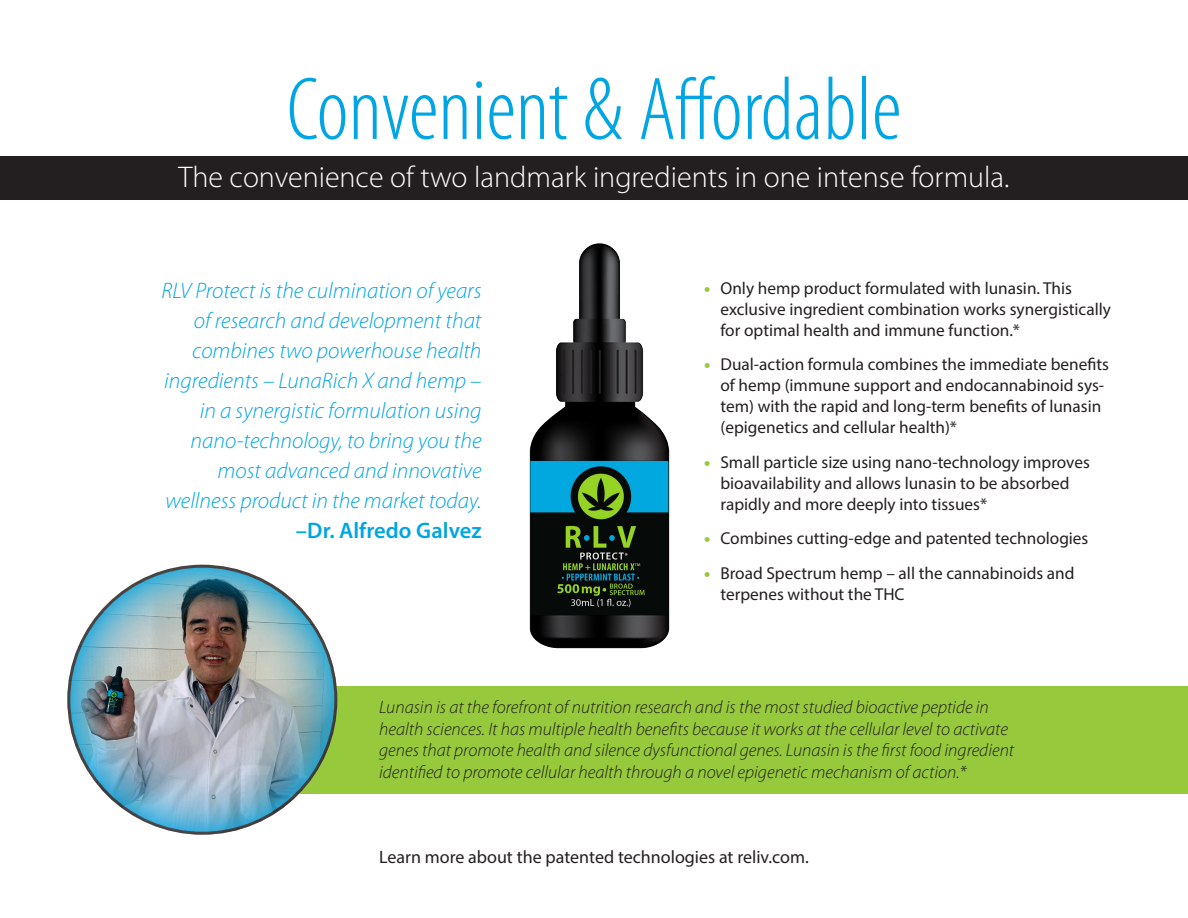
<style>
.page{position:relative;width:1188px;height:918px;background:#fff}
.page>*{position:absolute;margin:0;border:0;box-sizing:border-box;transform-origin:0 0}
.t1{font:300 condensed 90px "Myriad Pro";color:#00a5e3}
.t2{font:300 30px "Myriad Pro";color:#fff}
.t3{font:italic 300 22.5px/30px "Myriad Pro";color:#00a5e3;text-align:right}
.t4{font:600 22.5px "Myriad Pro";color:#00a5e3}
.quote{font:italic 300 18px/21.6px "Myriad Pro";color:#231f20}
.t5{font:18px "Myriad Pro";color:#231f20}
.t6{font:17.25px/21px "Myriad Pro";color:#231f20}
.s1{font-weight:900;color:#96c93c}
</style>
<div class="page">
<div style="left:264px;top:686px;width:924px;height:108px;background:#96c93c"></div>
<img style="left:529px;top:243px;width:141px;height:406px">
<img style="left:69px;top:566px;width:267px;height:267px;border-radius:50%">
<div style="left:0;top:156px;width:1188px;height:43px;background:#231f20"></div>
<p class="t1" style="left:287px;top:56px;width:616px">Convenient &amp; Affordable</p>
<p class="t2" style="left:179px;top:159px;width:832px">The convenience of two landmark ingredients in one intense formula.</p>
<p class="t3" style="left:161px;top:275px;width:322px">RLV Protect is the culmination of years of research and development that combines two powerhouse health ingredients – LunaRich X and hemp – in a synergistic formulation using nano-technology, to bring you the most advanced and innovative wellness product in the market today.</p>
<p class="t4" style="left:296px;top:516px;width:187px">–Dr. Alfredo Galvez</p>
<p class="t6" style="left:720px;top:277px;width:392px;text-indent:-16px"><span class="s1">•</span> Only hemp product formulated with lunasin. This exclusive ingredient combination works synergistically for optimal health and immune function.*</p>
<p class="t6" style="left:720px;top:354px;width:390px;text-indent:-16px"><span class="s1">•</span> Dual-action formula combines the immediate benefits of hemp (immune support and endocannabinoid sys&shy;tem) with the rapid and long-term benefits of lunasin (epigenetics and cellular health)*</p>
<p class="t6" style="left:720px;top:451px;width:371px;text-indent:-16px"><span class="s1">•</span> Small particle size using nano-technology improves bioavailability and allows lunasin to be absorbed rapidly and more deeply into tissues*</p>
<p class="t6" style="left:704px;top:528px;width:386px"><span class="s1">•</span> Combines cutting-edge and patented technologies</p>
<p class="t6" style="left:720px;top:562px;width:356px;text-indent:-16px"><span class="s1">•</span> Broad Spectrum hemp – all the cannabinoids and terpenes without the THC</p>
<p class="quote" style="left:379px;top:696px;width:637px">Lunasin is at the forefront of nutrition research and is the most studied bioactive peptide in health sciences. It has multiple health benefits because it works at the cellular level to activate genes that promote health and silence dysfunctional genes. Lunasin is the first food ingredient identified to promote cellular health through a novel epigenetic mechanism of action.*</p>
<p class="t5" style="left:379px;top:846px;width:431px">Learn more about the patented technologies at reliv.com.</p>
</div>
